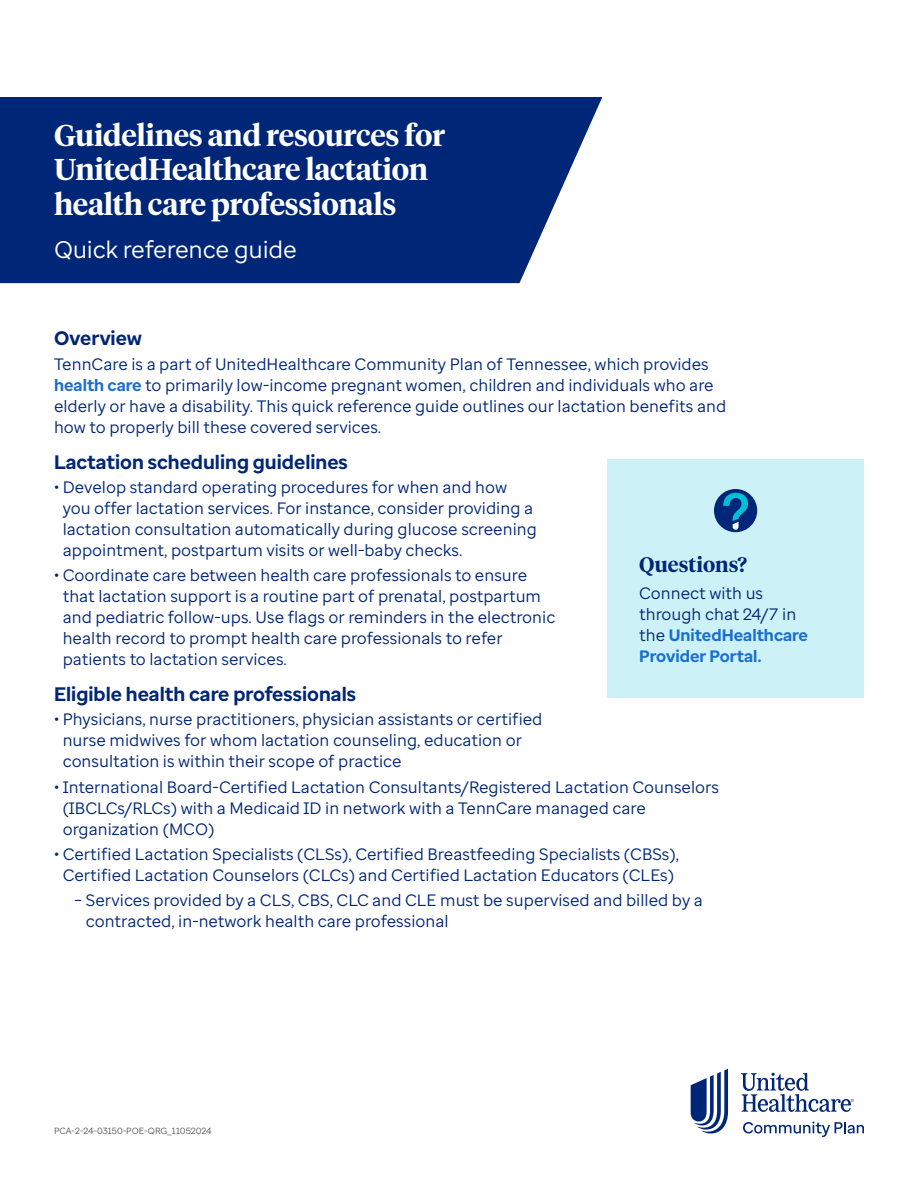
<style>
.page{position:relative;width:918px;height:1188px;background:#fff}
.page>*{position:absolute;margin:0;border:0;box-sizing:border-box;transform-origin:0 0}
.t1{font:600 30px/34.5px "UHC Serif Headline";letter-spacing:-.01em;color:#fff}
.t2{font:24px "Enterprise Sans";letter-spacing:-.01em;color:#fff}
.t3{font:600 21px "UHC Serif Headline";color:#002677}
.t4{font:700 19.5px "Enterprise Sans";color:#002677}
.t5{font:16.5px/21px "Enterprise Sans";color:#002677}
.t6{font:9px "Enterprise Sans";color:#5a5a5a}
.s1{font-weight:700;color:#196ecf}
</style>
<div class="page">
<svg style="left:691px;top:1069px;width:37px;height:65px"></svg>
<svg style="left:741px;top:1073px;width:113px;height:39px"></svg>
<svg style="left:743px;top:1122px;width:121px;height:15px"></svg>
<div style="left:0;top:97px;width:602px;height:186px;background:#002677"></div>
<div style="left:608px;top:459px;width:256px;height:239px;background:#ccf2f7"></div>
<div style="left:714px;top:489px;width:43px;height:43px;background:#002677;border-radius:50%"></div>
<svg style="left:723px;top:493px;width:25px;height:37px"></svg>
<h1 class="t1" style="left:54px;top:116px;width:393px">Guidelines and resources for<br>UnitedHealthcare lactation health care professionals</h1>
<h2 class="t2" style="left:54px;top:234px;width:244px">Quick reference guide</h2>
<p class="t4" style="left:54px;top:326px;width:90px">Overview</p>
<p class="t5" style="left:54px;top:353px;width:674px">TennCare is a part of UnitedHealthcare Community Plan of Tennessee, which provides <span class="s1">health care</span> to primarily low-income pregnant women, children and individuals who are elderly or have a disability. This quick reference guide outlines our lactation benefits and how to properly bill these covered services.</p>
<p class="t4" style="left:54px;top:449px;width:295px">Lactation scheduling guidelines</p>
<p class="t5" style="left:63px;top:476px;width:476px;text-indent:-9px">• Develop standard operating procedures for when and how you offer lactation services. For instance, consider providing a lactation consultation automatically during glucose screening appointment, postpartum visits or well-baby checks.</p>
<p class="t5" style="left:63px;top:565px;width:494px;text-indent:-9px">• Coordinate care between health care professionals to ensure that lactation support is a routine part of prenatal, postpartum and pediatric follow-ups. Use flags or reminders in the electronic health record to prompt health care professionals to refer patients to lactation services.</p>
<p class="t4" style="left:54px;top:681px;width:304px">Eligible health care professionals</p>
<p class="t5" style="left:63px;top:709px;width:481px;text-indent:-9px">• Physicians, nurse practitioners, physician assistants or certified nurse midwives for whom lactation counseling, education or consultation is within their scope of practice</p>
<p class="t5" style="left:63px;top:776px;width:658px;text-indent:-9px">• International Board-Certified Lactation Consultants/Registered Lactation Counselors (IBCLCs/RLCs) with a Medicaid ID in network with a TennCare managed care organization (MCO)</p>
<p class="t5" style="left:54px;top:844px;width:627px;text-align:center">• Certified Lactation Specialists (CLSs), Certified Breastfeeding Specialists (CBSs),<br>Certified Lactation Counselors (CLCs) and Certified Lactation Educators (CLEs)</p>
<p class="t5" style="left:86px;top:890px;width:618px;text-indent:-12px">– Services provided by a CLS, CBS, CLC and CLE must be supervised and billed by a contracted, in-network health care professional</p>
<p class="t3" style="left:639px;top:550px;width:109px">Questions?</p>
<p class="t5" style="left:639px;top:583px;width:170px">Connect with us through chat 24/7 in the <span class="s1">UnitedHealthcare<br>Provider Portal.</span></p>
<p class="t6" style="left:54px;top:1125px;width:159px">PCA-2-24-03150-POE-QRG_11052024</p>
</div>
